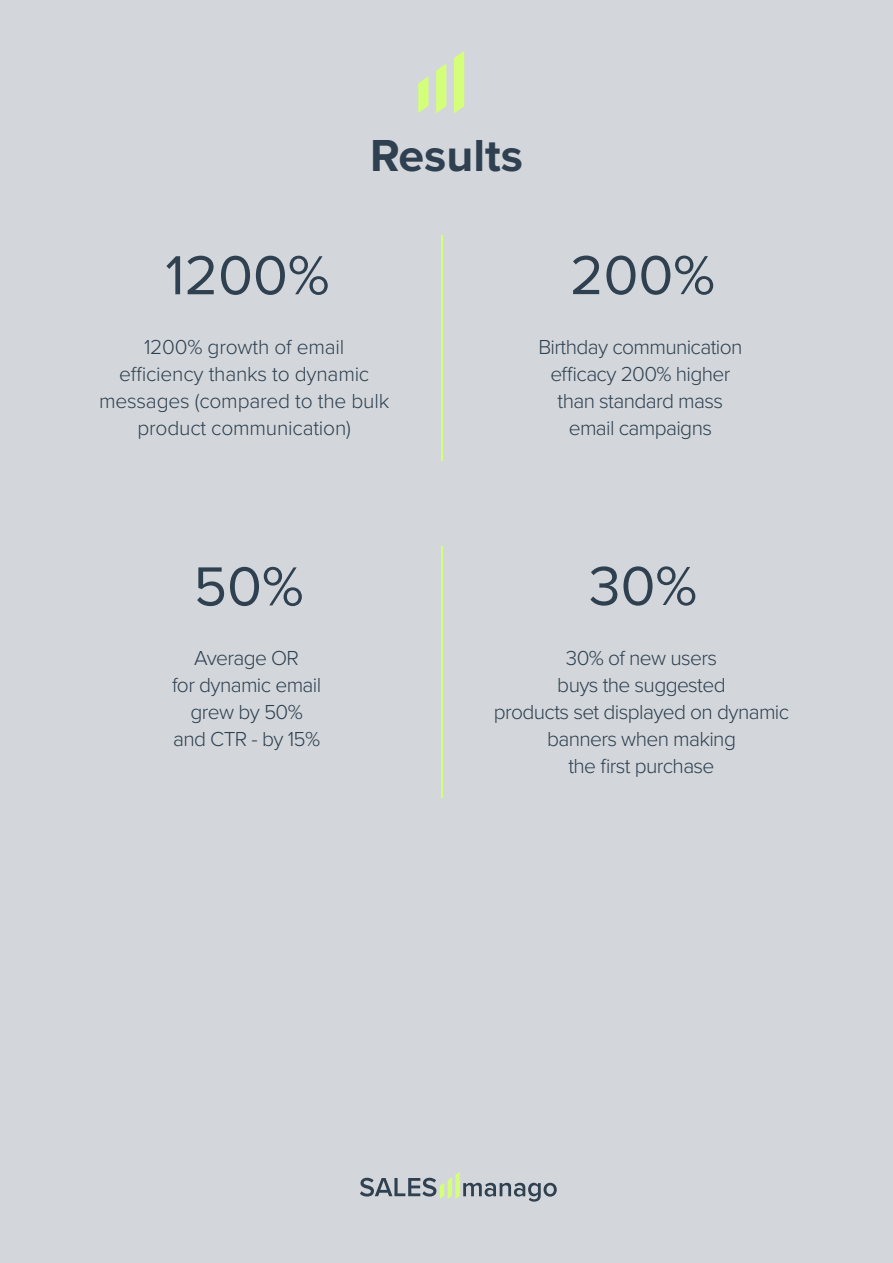
<style>
.page{position:relative;width:893px;height:1263px;background:#d3d7db}
.page>*{position:absolute;margin:0;border:0;box-sizing:border-box;transform-origin:0 0}
.t1{font:57px "Proxima Nova";color:#2f4050}
.t2{font:700 46.5px "Proxima Nova";color:#2f4050}
.t3{font:300 21px/27px "Proxima Nova";letter-spacing:-.03em;color:#2f4050;text-align:center}
.t4{font:300 21px/27px "Proxima Nova";letter-spacing:-.01em;color:#2f4050;text-align:center}
</style>
<div class="page">
<svg style="left:418px;top:76px;width:10px;height:37px"></svg>
<svg style="left:436px;top:64px;width:10px;height:49px"></svg>
<svg style="left:454px;top:51px;width:10px;height:62px"></svg>
<hr style="left:441px;top:546px;width:1px;height:251px;background:#d4ff78">
<hr style="left:441px;top:235px;width:1px;height:225px;background:#d4ff78">
<svg style="left:360px;top:1172px;width:197px;height:30px"></svg>
<h2 class="t2" style="left:370px;top:121px;width:154px">Results</h2>
<h1 class="t1" style="left:165px;top:233px;width:166px">1200%</h1>
<p class="t4" style="left:99px;top:332px;width:292px">1200% growth of email<br>efficiency thanks to dynamic messages (compared to the bulk product communication)</p>
<h1 class="t1" style="left:570px;top:233px;width:146px">200%</h1>
<p class="t3" style="left:538px;top:332px;width:205px">Birthday communication efficacy 200% higher than standard mass email campaigns</p>
<h1 class="t1" style="left:193px;top:544px;width:112px">50%</h1>
<h1 class="t1" style="left:589px;top:543px;width:110px">30%</h1>
<p class="t3" style="left:172px;top:643px;width:151px">Average OR<br>for dynamic email grew by 50% and CTR - by 15%</p>
<p class="t3" style="left:494px;top:643px;width:297px">30% of new users<br>buys the suggested<br>products set displayed on dynamic banners when making<br>the first purchase</p>
</div>
